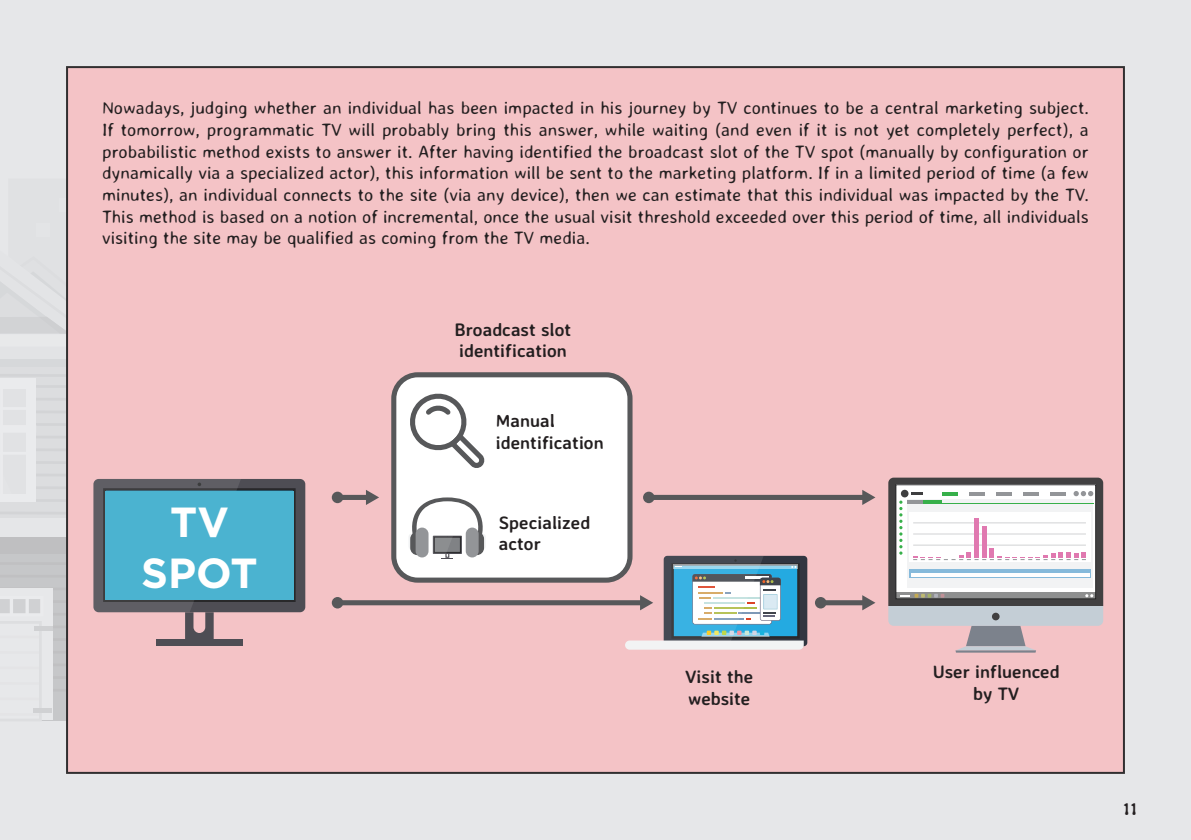
<style>
.page{position:relative;width:1191px;height:840px;background:#fff}
.page>*{position:absolute;margin:0;border:0;box-sizing:border-box;transform-origin:0 0}
.t1{font:700 50.8px "Gotham";color:#fff}
.t2{font:700 42px "Gotham";color:#fff}
.t3{font:700 33px "Gotham";color:#fff}
.t4{font:300 18px/21.6px "Averia Sans Libre";color:#231f20;text-align:justify}
.t5{font:700 18px/21.6px "Averia Sans Libre";color:#231f20}
.t6{font:18px "Averia Sans Libre";color:#231f20}
</style>
<div class="page">
<div style="left:0;top:0;width:1191px;height:839px;background:#e6e7e9"></div>
<div style="left:66px;top:66px;width:1059px;height:708px;background:#f4c3c6"></div>
<div style="left:394px;top:374px;width:236px;height:205px;background:#fff;border-radius:24px"></div>
<div style="left:391px;top:372px;width:241px;height:210px;border:5px solid #57585a;border-radius:24px"></div>
<div style="left:663px;top:555px;width:144px;height:90px;background:#313641;border-radius:4px"></div>
<div style="left:337px;top:600px;width:305px;height:5px;background:#57585a"></div>
<svg style="left:625px;top:555px;width:178px;height:94px"></svg>
<div style="left:648px;top:494px;width:216px;height:5px;background:#57585a"></div>
<div style="left:643px;top:491px;width:11px;height:12px;background:#57585a;border-radius:50%"></div>
<svg style="left:862px;top:489px;width:13px;height:15px"></svg>
<svg style="left:0;top:230px;width:345px;height:491px"></svg>
<svg style="left:409px;top:497px;width:77px;height:61px"></svg>
<div style="left:466px;top:527px;width:12px;height:30px;background:#939598;border-radius:6px"></div>
<svg style="left:410px;top:393px;width:75px;height:75px"></svg>
<div style="left:820px;top:600px;width:44px;height:5px;background:#57585a"></div>
<div style="left:815px;top:596px;width:11px;height:12px;background:#57585a;border-radius:50%"></div>
<svg style="left:862px;top:594px;width:13px;height:16px"></svg>
<div style="left:337px;top:494px;width:31px;height:5px;background:#57585a"></div>
<div style="left:332px;top:491px;width:11px;height:12px;background:#57585a;border-radius:50%"></div>
<svg style="left:366px;top:489px;width:13px;height:15px"></svg>
<hr style="left:955px;top:650px;width:81px;height:2px;background:#7c828c">
<svg style="left:888px;top:477px;width:215px;height:173px"></svg>
<div style="left:105px;top:491px;width:188px;height:108px;background:#4bb3d0"></div>
<p class="t4" style="left:102px;top:97px;width:988px">Nowadays, judging whether an individual has been impacted in his journey by TV continues to be a central marketing subject.<br>If tomorrow, programmatic TV will probably bring this answer, while waiting (and even if it is not yet completely perfect), a probabilistic method exists to answer it. After having identified the broadcast slot of the TV spot (manually by configuration or dynamically via a specialized actor), this information will be sent to the marketing platform. If in a limited period of time (a few minutes), an individual connects to the site (via any device), then we can estimate that this individual was impacted by the TV.<br>This method is based on a notion of incremental, once the usual visit threshold exceeded over this period of time, all individuals visiting the site may be qualified as coming from the TV media.</p>
<p class="t5" style="left:455px;top:318px;width:118px">Broadcast slot identification</p>
<p class="t2" style="left:170px;top:494px;width:60px">TV</p>
<p class="t3" style="left:153px;top:506px;width:93px">SPOT</p>
<p class="t1" style="left:164px;top:529px;width:72px">TV</p>
<p class="t2" style="left:141px;top:544px;width:118px">SPOT</p>
<p class="t5" style="left:496px;top:409px;width:109px">Manual identification</p>
<p class="t5" style="left:499px;top:510px;width:93px">Specialized</p>
<p class="t5" style="left:499px;top:532px;width:44px">actor</p>
<p class="t5" style="left:685px;top:665px;width:70px">Visit the website</p>
<p class="t5" style="left:933px;top:660px;width:128px;text-align:center">User influenced by TV</p>
<p class="t6" style="left:1123px;top:797px;width:16px">11</p>
</div>
